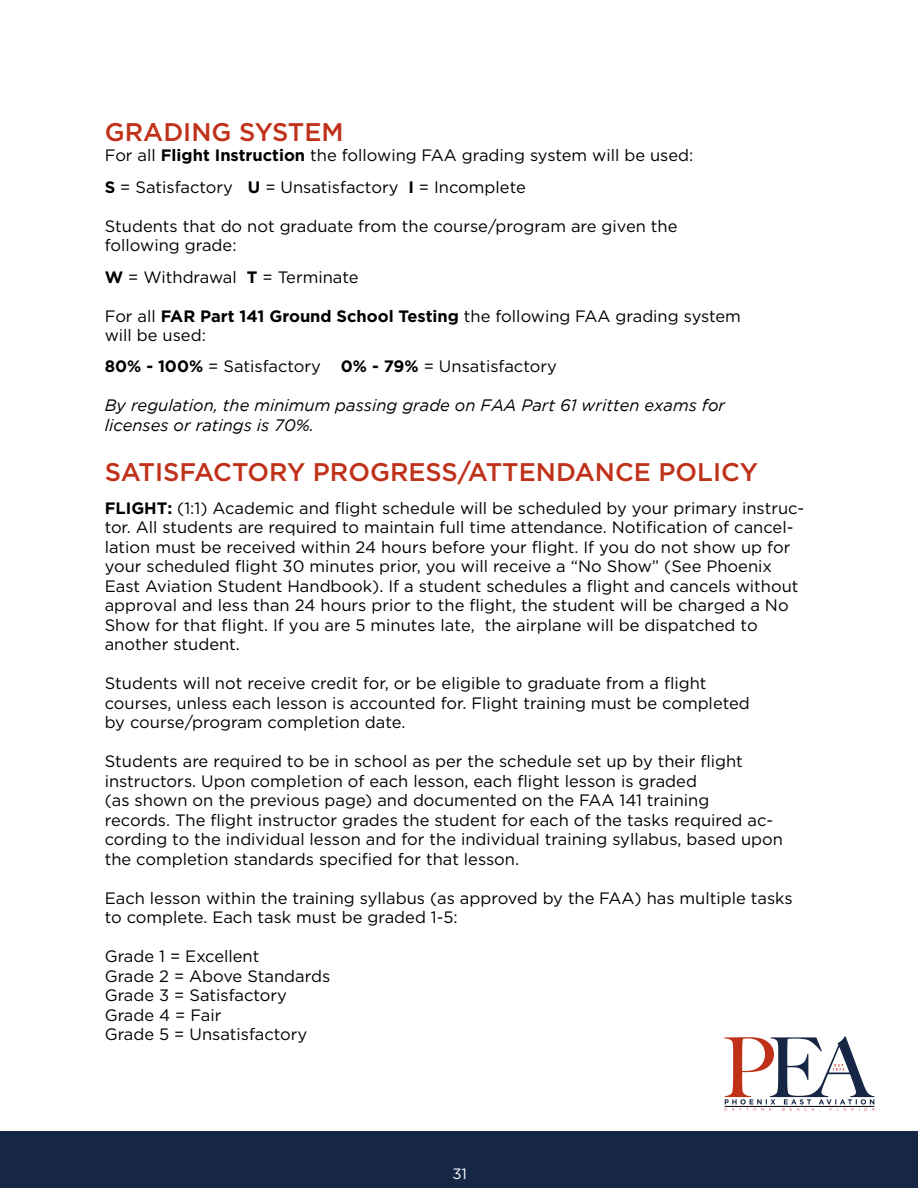
<style>
.page{position:relative;width:918px;height:1188px;background:#fff}
.page>*{position:absolute;margin:0;border:0;box-sizing:border-box;transform-origin:0 0}
.t1{font:500 25.5px "Gotham";color:#c0311a}
.t2{font:16.5px/19.5px "Gotham";color:#000}
.t3{font:italic 16.5px/19.5px "Gotham";color:#000}
.t4{font:15px "Gotham";color:#fff}
.s1{font-weight:700}
</style>
<div class="page">
<hr style="left:0;top:1132px;width:1px;height:56px;background:#c0311a">
<hr style="left:0;top:143px;width:1px;height:142px;background:#162745">
<hr style="left:0;top:433px;width:1px;height:160px;background:#162745">
<hr style="left:0;top:797px;width:1px;height:160px;background:#162745">
<svg style="left:724px;top:1036px;width:151px;height:75px"></svg>
<div style="left:1px;top:1132px;width:917px;height:56px;background:#162745"></div>
<h1 class="t1" style="left:105px;top:118px;width:240px">GRADING SYSTEM</h1>
<p class="t2" style="left:105px;top:139px;width:590px;line-height:31.5px">For all <span class="s1">Flight Instruction</span> the following FAA grading system will be used:<br><span class="s1">S</span> = Satisfactory <span class="s1">U</span> = Unsatisfactory <span class="s1">I</span> = Incomplete</p>
<p class="t2" style="left:105px;top:216px;width:574px">Students that do not graduate from the course/program are given the following grade:</p>
<p class="t2" style="left:105px;top:267px;width:255px"><span class="s1">W</span> = Withdrawal <span class="s1">T</span> = Terminate</p>
<p class="t2" style="left:105px;top:306px;width:638px;line-height:19px">For all <span class="s1">FAR Part 141 Ground School Testing</span> the following FAA grading system will be used:</p>
<p class="t2" style="left:105px;top:356px;width:454px"><span class="s1">80% - 100%</span> = Satisfactory <span class="s1">0% - 79%</span> = Unsatisfactory</p>
<p class="t3" style="left:105px;top:396px;width:622px">By regulation, the minimum passing grade on FAA Part 61 written exams for licenses or ratings is 70%.</p>
<h1 class="t1" style="left:105px;top:458px;width:655px">SATISFACTORY PROGRESS/ATTENDANCE POLICY</h1>
<p class="t2" style="left:105px;top:498px;width:701px"><span class="s1">FLIGHT:</span> (1:1) Academic and flight schedule will be scheduled by your primary instruc&shy;tor. All students are required to maintain full time attendance. Notification of cancel&shy;lation must be received within 24 hours before your flight. If you do not show up for your scheduled flight 30 minutes prior, you will receive a “No Show” (See Phoenix East Aviation Student Handbook). If a student schedules a flight and cancels without approval and less than 24 hours prior to the flight, the student will be charged a No Show for that flight. If you are 5 minutes late, the airplane will be dispatched to another student.</p>
<p class="t2" style="left:105px;top:673px;width:647px">Students will not receive credit for, or be eligible to graduate from a flight courses, unless each lesson is accounted for. Flight training must be completed by course/program completion date.</p>
<p class="t2" style="left:105px;top:751px;width:680px">Students are required to be in school as per the schedule set up by their flight instructors. Upon completion of each lesson, each flight lesson is graded<br>(as shown on the previous page) and documented on the FAA 141 training<br>records. The flight instructor grades the student for each of the tasks required ac&shy;cording to the individual lesson and for the individual training syllabus, based upon the completion standards specified for that lesson.</p>
<p class="t2" style="left:105px;top:888px;width:690px">Each lesson within the training syllabus (as approved by the FAA) has multiple tasks to complete. Each task must be graded 1-5:</p>
<p class="t2" style="left:105px;top:946px;width:227px">Grade 1 = Excellent<br>Grade 2 = Above Standards<br>Grade 3 = Satisfactory<br>Grade 4 = Fair<br>Grade 5 = Unsatisfactory</p>
<p class="t4" style="left:452px;top:1154px;width:16px">31</p>
<p class="t4" style="left:452px;top:1164px;width:16px">31</p>
</div>
